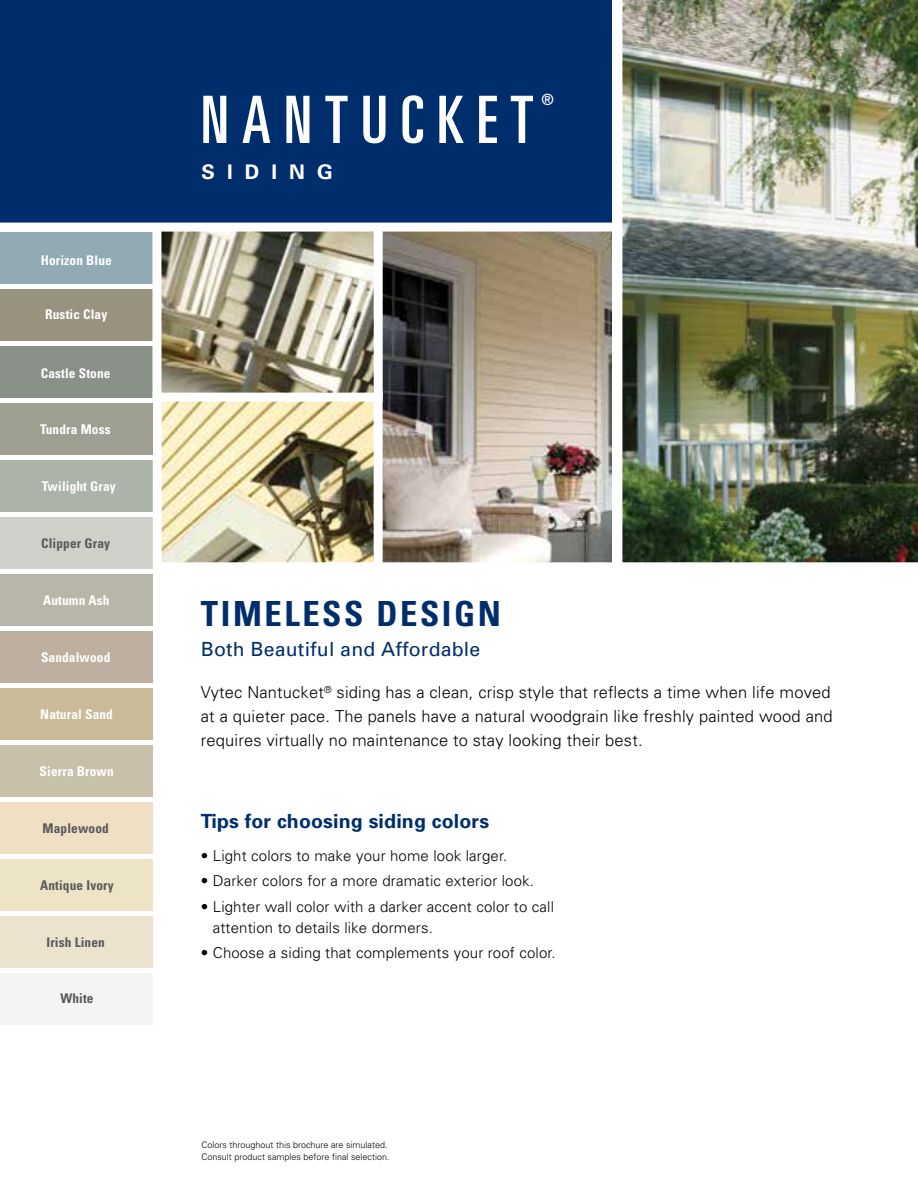
<style>
.page{position:relative;width:918px;height:1188px;background:#fff}
.page>*{position:absolute;margin:0;border:0;box-sizing:border-box;transform-origin:0 0}
.t1{font:ultra-condensed 65.4px "Univers";letter-spacing:.2em;color:#fff}
.t2{font:700 condensed 34.65px "Univers";letter-spacing:.075em;color:#002e6d}
.t3{font:700 20.1px "Univers";letter-spacing:.6em;color:#fff}
.t4{font:700 19.5px "Univers";letter-spacing:.01em;color:#002e6d}
.t5{font:19.5px "Univers";letter-spacing:.01em;color:#002e6d}
.t6{font:300 16.5px/24px "Univers";letter-spacing:.01em;color:#000;text-align:justify}
.t7{font:ultra-condensed 15.6px "Univers";color:#fff}
.t8{font:300 15px/21px "Univers";letter-spacing:.01em;color:#000}
.t9{font:700 condensed 13.35px "Univers";letter-spacing:.01em;color:#fff}
.t10{font:700 condensed 13.35px "Univers";letter-spacing:.01em;color:#58595b}
.t11{font:300 9px/12px "Univers";color:#000}
</style>
<div class="page">
<div style="left:0;top:289px;width:153px;height:52px;background:#98927e"></div>
<div style="left:0;top:346px;width:153px;height:52px;background:#899188"></div>
<div style="left:0;top:460px;width:153px;height:52px;background:#acb3a8"></div>
<div style="left:0;top:574px;width:153px;height:52px;background:#b8b5a9"></div>
<div style="left:0;top:232px;width:153px;height:52px;background:#91aab4"></div>
<div style="left:0;top:631px;width:153px;height:52px;background:#bdb0a1"></div>
<div style="left:0;top:688px;width:153px;height:52px;background:#caba97"></div>
<div style="left:0;top:745px;width:153px;height:52px;background:#c9c0a9"></div>
<div style="left:0;top:802px;width:153px;height:52px;background:#f0e0c3"></div>
<div style="left:0;top:916px;width:153px;height:52px;background:#ece3ce"></div>
<div style="left:0;top:859px;width:153px;height:52px;background:#ede4c5"></div>
<div style="left:0;top:973px;width:153px;height:52px;background:#f4f4f2"></div>
<div style="left:0;top:517px;width:153px;height:52px;background:#d0cfca"></div>
<img style="left:622px;top:0;width:296px;height:563px">
<img style="left:383px;top:236px;width:228px;height:325px">
<div style="left:371px;top:222px;width:250px;height:349px;border:9px solid #fff"></div>
<img style="left:163px;top:406px;width:210px;height:155px">
<div style="left:153px;top:392px;width:230px;height:179px;border:9px solid #fff"></div>
<img style="left:152px;top:236px;width:235px;height:170px">
<svg style="left:0;top:0;width:626px;height:236px;background:#113c75"></svg>
<div style="left:0;top:403px;width:153px;height:52px;background:#9e9f90"></div>
<p class="t9" style="left:41px;top:252px;width:73px">Horizon Blue</p>
<p class="t9" style="left:45px;top:306px;width:64px">Rustic Clay</p>
<p class="t9" style="left:41px;top:365px;width:71px">Castle Stone</p>
<p class="t9" style="left:40px;top:421px;width:72px">Tundra Moss</p>
<p class="t9" style="left:42px;top:478px;width:76px">Twilight Gray</p>
<p class="t10" style="left:41px;top:535px;width:70px">Clipper Gray</p>
<p class="t9" style="left:43px;top:592px;width:68px">Autumn Ash</p>
<p class="t9" style="left:41px;top:649px;width:71px">Sandalwood</p>
<p class="t9" style="left:40px;top:706px;width:74px">Natural Sand</p>
<p class="t9" style="left:40px;top:763px;width:76px">Sierra Brown</p>
<p class="t10" style="left:43px;top:820px;width:68px">Maplewood</p>
<p class="t10" style="left:40px;top:877px;width:75px">Antique Ivory</p>
<p class="t10" style="left:47px;top:934px;width:60px">Irish Linen</p>
<p class="t10" style="left:60px;top:990px;width:35px">White</p>
<h1 class="t1" style="left:201px;top:83px;width:334px">NANTUCKET</h1>
<p class="t7" style="left:542px;top:90px;width:14px">®</p>
<h3 class="t3" style="left:202px;top:160px;width:133px">SIDING</h3>
<h2 class="t2" style="left:201px;top:592px;width:302px">TIMELESS DESIGN</h2>
<h3 class="t5" style="left:201px;top:638px;width:281px">Both Beautiful and Affordable</h3>
<p class="t6" style="left:201px;top:681px;width:633px">Vytec Nantucket<sup>®</sup> siding has a clean, crisp style that reflects a time when life moved at a quieter pace. The panels have a natural woodgrain like freshly painted wood and requires virtually no maintenance to stay looking their best.</p>
<h3 class="t4" style="left:201px;top:809px;width:290px">Tips for choosing siding colors</h3>
<p class="t8" style="left:201px;top:845px;width:308px">• Light colors to make your home look larger.</p>
<p class="t8" style="left:201px;top:870px;width:335px">• Darker colors for a more dramatic exterior look.</p>
<p class="t8" style="left:213px;top:896px;width:343px;text-indent:-12px">• Lighter wall color with a darker accent color to call attention to details like dormers.</p>
<p class="t8" style="left:201px;top:942px;width:356px">• Choose a siding that complements your roof color.</p>
<p class="t11" style="left:201px;top:1138px;width:190px">Colors throughout this brochure are simulated.<br>Consult product samples before final selection.</p>
</div>
